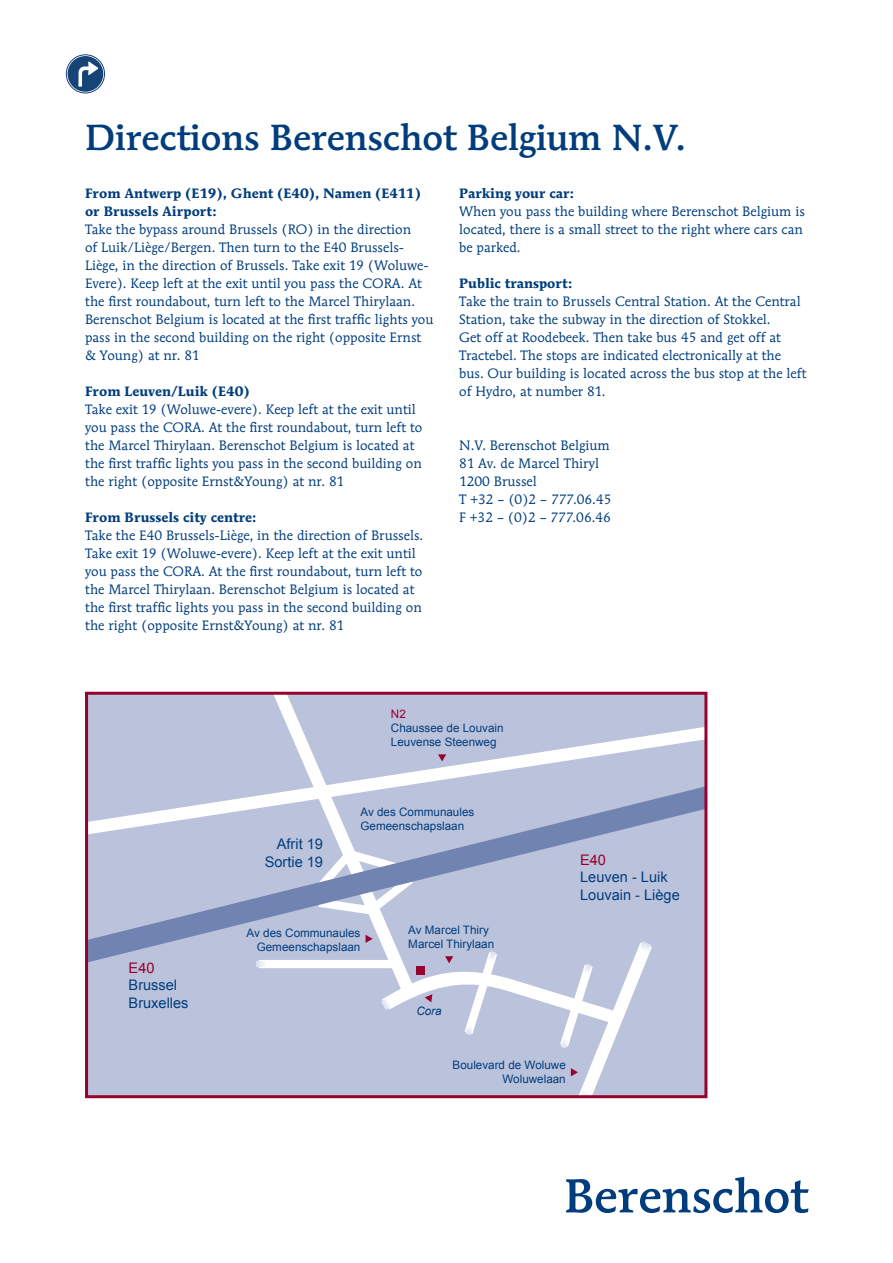
<style>
.page{position:relative;width:893px;height:1263px;background:#fff}
.page>*{position:absolute;margin:0;border:0;box-sizing:border-box;transform-origin:0 0}
.t1{font:500 36px "Mendoza Roman Std";color:#013d7d}
.t2{font:14.55px/17.5px "Arial";color:#013d7d}
.brood{font:13.5px/18px "Mendoza Roman Std";color:#013d7d}
.kopje{font:700 13.5px/18px "Mendoza Roman Std";color:#013d7d}
.t3{font:11.7px/14px "Arial";color:#013d7d}
.t4{font:italic 11.7px "Arial";color:#013d7d}
.s1{color:#98012d}
</style>
<div class="page">
<svg style="left:89px;top:696px;width:614px;height:398px;fill:#bbc2db"></svg>
<svg style="left:438px;top:754px;width:8px;height:7px"></svg>
<svg style="left:425px;top:994px;width:7px;height:8px"></svg>
<svg style="left:571px;top:1068px;width:7px;height:8px"></svg>
<svg style="left:381px;top:998px;width:11px;height:12px"></svg>
<svg style="left:465px;top:1024px;width:8px;height:11px"></svg>
<svg style="left:561px;top:1037px;width:8px;height:11px"></svg>
<svg style="left:580px;top:1089px;width:12px;height:5px"></svg>
<svg style="left:89px;top:766px;width:614px;height:221px"></svg>
<div style="left:85px;top:692px;width:622px;height:406px;border:3px solid #98012d"></div>
<div style="left:66px;top:55px;width:39px;height:38px;border:1px solid #174476;border-radius:50%"></div>
<div style="left:68px;top:56px;width:35px;height:36px;background:#174476;border-radius:50%"></div>
<svg style="left:78px;top:61px;width:20px;height:26px"></svg>
<svg style="left:566px;top:1177px;width:243px;height:36px"></svg>
<p class="t1" style="left:85px;top:115px;width:602px">Directions Berenschot Belgium N.V.</p>
<p class="kopje" style="left:85px;top:184px;width:337px">From Antwerp (E19), Ghent (E40), Namen (E411) or Brussels Airport:</p>
<p class="brood" style="left:85px;top:220px;width:350px">Take the bypass around Brussels (RO) in the direction<br>of Luik/Liège/Bergen. Then turn to the E40 Brussels-Liège, in the direction of Brussels. Take exit 19 (Woluwe-Evere). Keep left at the exit until you pass the CORA. At the first roundabout, turn left to the Marcel Thirylaan.<br>Berenschot Belgium is located at the first traffic lights you pass in the second building on the right (opposite Ernst &amp; Young) at nr. 81</p>
<p class="kopje" style="left:85px;top:382px;width:166px">From Leuven/Luik (E40)</p>
<p class="brood" style="left:85px;top:400px;width:339px">Take exit 19 (Woluwe-evere). Keep left at the exit until you pass the CORA. At the first roundabout, turn left to the Marcel Thirylaan. Berenschot Belgium is located at the first traffic lights you pass in the second building on the right (opposite Ernst&amp;Young) at nr. 81</p>
<p class="kopje" style="left:85px;top:508px;width:173px">From Brussels city centre:</p>
<p class="brood" style="left:85px;top:526px;width:340px">Take the E40 Brussels-Liège, in the direction of Brussels.<br>Take exit 19 (Woluwe-evere). Keep left at the exit until you pass the CORA. At the first roundabout, turn left to the Marcel Thirylaan. Berenschot Belgium is located at the first traffic lights you pass in the second building on the right (opposite Ernst&amp;Young) at nr. 81</p>
<p class="kopje" style="left:459px;top:184px;width:116px">Parking your car:</p>
<p class="brood" style="left:459px;top:202px;width:347px">When you pass the building where Berenschot Belgium is located, there is a small street to the right where cars can be parked.</p>
<p class="kopje" style="left:459px;top:274px;width:115px">Public transport:</p>
<p class="brood" style="left:459px;top:292px;width:349px">Take the train to Brussels Central Station. At the Central Station, take the subway in the direction of Stokkel.<br>Get off at Roodebeek. Then take bus 45 and get off at Tractebel. The stops are indicated electronically at the bus. Our building is located across the bus stop at the left of Hydro, at number 81.</p>
<p class="brood" style="left:459px;top:436px;width:152px">N.V. Berenschot Belgium</p>
<p class="brood" style="left:459px;top:454px;width:141px">81 Av. de Marcel Thiryl</p>
<p class="brood" style="left:459px;top:472px;width:79px">1200 Brussel</p>
<p class="brood" style="left:459px;top:490px;width:154px">T +32 – (0)2 – 777.06.45</p>
<p class="brood" style="left:459px;top:508px;width:153px">F +32 – (0)2 – 777.06.46</p>
<p class="t3" style="left:391px;top:707px;width:114px"><span class="s1">N2<br></span>Chaussee de Louvain<br>Leuvense Steenweg</p>
<p class="t2" style="left:129px;top:959px;width:61px"><span class="s1">E40<br></span>Brussel<br>Bruxelles</p>
<p class="t2" style="left:265px;top:836px;width:60px;text-align:right">Afrit 19<br>Sortie 19</p>
<p class="t3" style="left:361px;top:805px;width:115px">Av des Communaules<br>Gemeenschapslaan</p>
<p class="t3" style="left:247px;top:926px;width:115px;text-align:right">Av des Communaules<br>Gemeenschapslaan</p>
<p class="t3" style="left:408px;top:923px;width:87px">Av Marcel Thiry<br>Marcel Thirylaan</p>
<p class="t2" style="left:580px;top:851px;width:101px"><span class="s1">E40<br></span>Leuven - Luik<br>Louvain - Liège</p>
<p class="t4" style="left:416px;top:1003px;width:27px">Cora</p>
<p class="t3" style="left:453px;top:1058px;width:115px;text-align:right">Boulevard de Woluwe<br>Woluwelaan</p>
</div>
